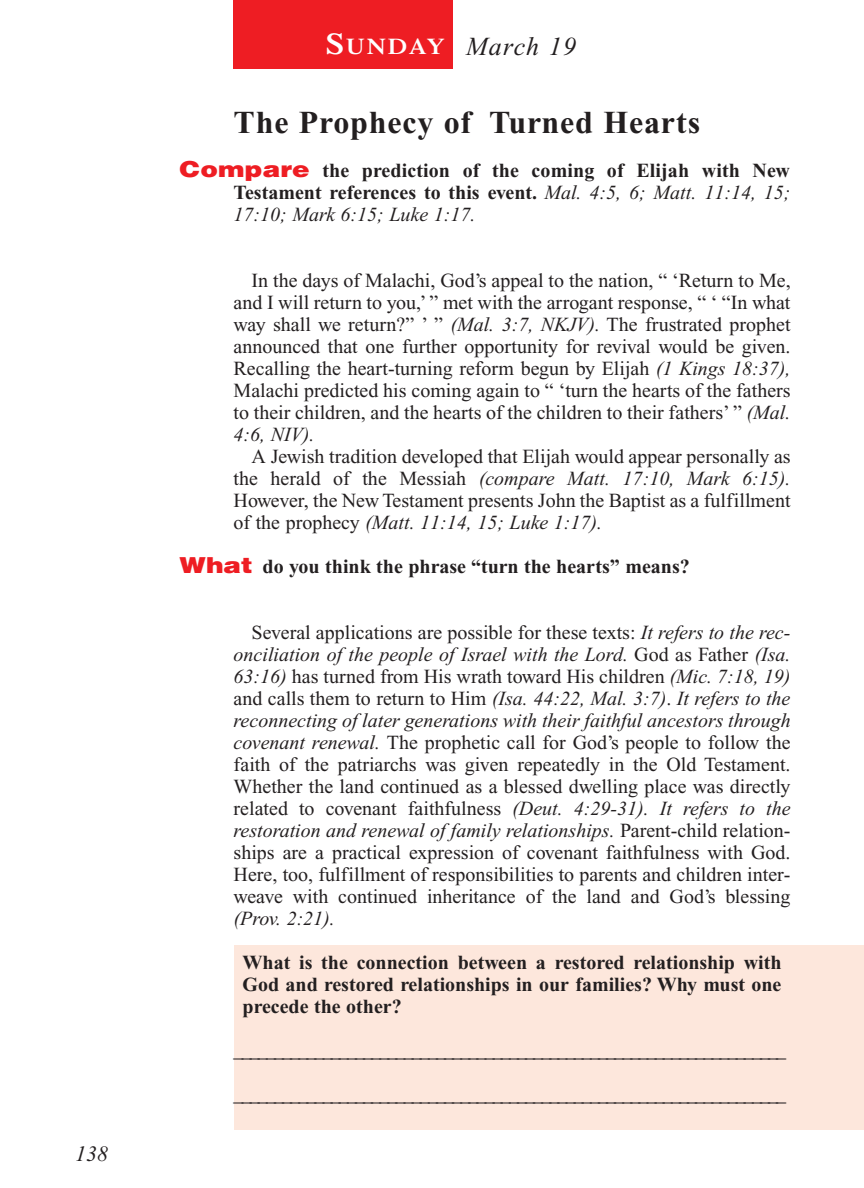
<style>
.page{position:relative;width:864px;height:1188px;background:#fff}
.page>*{position:absolute;margin:0;border:0;box-sizing:border-box;transform-origin:0 0}
.t1{font:700 32px "Times New Roman";letter-spacing:.025em;color:#231f20}
.t2{font:italic 26px "Times New Roman";letter-spacing:.05em;color:#231f20}
.t3{font:600 22.4px "Times";letter-spacing:.065em;color:#fff;scale:1.1 1}
.t4{font:italic 22px "Times New Roman";color:#231f20}
.t5{font:20px/22px "Times New Roman";color:#231f20;text-align:justify}
.t6{font:700 20px/22px "Times New Roman";color:#231f20;text-align:justify}
.t7{font:italic 20px "Times New Roman";letter-spacing:-.015em;color:#231f20}
.s1{font-size:30px}
.s2{font-family:"Helvetica";font-weight:900;font-size:22px;color:#ee1d23}
.s3{font-weight:400;font-style:italic}
.s4{font-style:italic}
</style>
<div class="page">
<div style="left:233px;top:0;width:220px;height:69px;background:#ee1d23"></div>
<div style="left:234px;top:945px;width:630px;height:185px;background:#fde7dc"></div>
<p class="t4" style="left:75px;top:1146px;width:34px">138</p>
<p class="t3" style="left:326px;top:38px;width:109px"><span class="s1">S</span>UNDAY</p>
<h2 class="t2" style="left:466px;top:37px;width:112px">March 19</h2>
<h1 class="t1" style="left:234px;top:112px;width:468px">The Prophecy of Turned Hearts</h1>
<p class="t6" style="left:234px;top:162px;width:558px;text-indent:-54px"><span class="s2">Compare</span> the prediction of the coming of Elijah with New Testament references to this event. <span class="s3">Mal. 4:5, 6; Matt. 11:14, 15; 17:10; Mark 6:15; Luke 1:17.</span></p>
<p class="t5" style="left:234px;top:271px;width:559px;text-indent:18px">In the days of Malachi, God’s appeal to the nation, “ ‘Return to Me, and I will return to you,’ ” met with the arrogant response, “ ‘ “In what way shall we return?” ’ ” <span class="s4">(Mal. 3:7, NKJV).</span> The frustrated prophet announced that one further opportunity for revival would be given.<br>Recalling the heart-turning reform begun by Elijah <span class="s4">(1 Kings 18:37), </span>Malachi predicted his coming again to “ ‘turn the hearts of the fathers to their children, and the hearts of the children to their fathers’ ” <span class="s4">(Mal.<br>4:6, NIV).</span></p>
<p class="t5" style="left:234px;top:447px;width:559px;text-indent:18px">A Jewish tradition developed that Elijah would appear personally as the herald of the Messiah <span class="s4">(compare Matt. 17:10, Mark 6:15).<br></span>However, the New Testament presents John the Baptist as a fulfillment of the prophecy <span class="s4">(Matt. 11:14, 15; Luke 1:17).</span></p>
<p class="t6" style="left:180px;top:558px;width:512px"><span class="s2">What</span> do you think the phrase “turn the hearts” means?</p>
<p class="t5" style="left:234px;top:623px;width:559px;text-indent:18px">Several applications are possible for these texts: <span class="s4">It refers to the rec&shy;onciliation of the people of Israel with the Lord.</span> God as Father <span class="s4">(Isa.<br>63:16)</span> has turned from His wrath toward His children <span class="s4">(Mic. 7:18, 19) </span>and calls them to return to Him <span class="s4">(Isa. 44:22, Mal. 3:7)</span>. <span class="s4">It refers to the reconnecting of later generations with their faithful ancestors through covenant renewal.</span> The prophetic call for God’s people to follow the faith of the patriarchs was given repeatedly in the Old Testament.<br>Whether the land continued as a blessed dwelling place was directly related to covenant faithfulness <span class="s4">(Deut. 4:29-31). It refers to the restoration and renewal of family relationships.</span> Parent-child relation&shy;ships are a practical expression of covenant faithfulness with God.<br>Here, too, fulfillment of responsibilities to parents and children inter&shy;weave with continued inheritance of the land and God’s blessing</p>
<p class="t7" style="left:234px;top:911px;width:103px">(Prov. 2:21).</p>
<p class="t6" style="left:243px;top:954px;width:541px">What is the connection between a restored relationship with God and restored relationships in our families? Why must one precede the other?</p>
<p class="t5" style="left:234px;top:1041px;width:554px">____________________________________________________________________</p>
<p class="t5" style="left:234px;top:1085px;width:554px">____________________________________________________________________</p>
</div>
